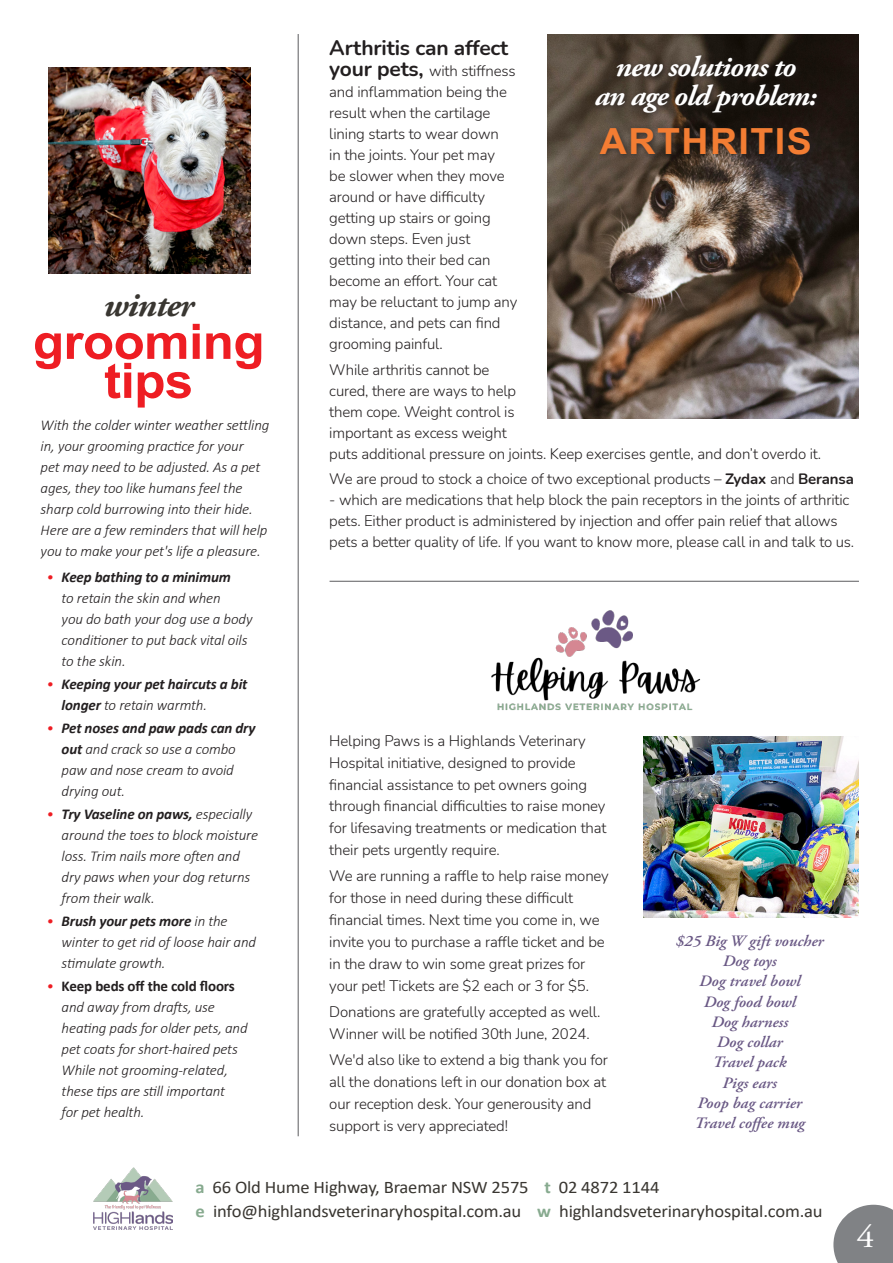
<style>
.page{position:relative;width:893px;height:1263px;background:#fff}
.page>*{position:absolute;margin:0;border:0;box-sizing:border-box;transform-origin:0 0}
.t1{font:700 48.9px/39px "Arial";letter-spacing:-.01em;color:#ee1d23;text-align:center;scale:1.04 1}
.t2{font:700 36px "Arial";letter-spacing:.04em;color:#f37d33;scale:1.04 1}
.t3{font:italic 700 34.5px "Adobe Garamond Pro";letter-spacing:-.03em;color:#393631;scale:1.04 1}
.t4{font:32.4px "Adobe Garamond Pro";color:#fff;scale:1.11 1}
.t5{font:italic 700 28.8px/28.5px "Adobe Garamond Pro";letter-spacing:-.03em;color:#fff;text-align:center;scale:1.04 1}
.t6{font:700 21px "Nunito";letter-spacing:-.01em;color:#231f20}
.t7{font:17.7px/24.8px "Calibri";letter-spacing:-.01em;color:#393631;scale:1.05 1}
.t8{font:italic 600 15.9px/20.2px "Adobe Garamond Pro";color:#6a5985;text-align:center;scale:1.04 1}
.t9{font:300 15px/21px "Nunito";letter-spacing:-.01em;color:#231f20}
.t10{font:italic 300 15px/21px "Calibri";letter-spacing:-.01em;color:#231f20}
.t11{font:italic 700 15px/21px "Calibri";letter-spacing:-.01em;color:#231f20}
.s1{color:#ee1d23}
.s2{font-weight:700}
.s3{font-weight:300;color:#ee1d23}
.s4{font-weight:300}
.s5{font-weight:700;font-style:normal}
.s6{font-weight:700;font-size:21px}
.s7{font-weight:700;color:#87aa8f}
</style>
<div class="page">
<img style="left:48px;top:68px;width:202px;height:206px">
<img style="left:643px;top:737px;width:216px;height:180px">
<img style="left:547px;top:34px;width:312px;height:385px">
<hr style="left:298px;top:34px;width:1px;height:1102px;background:#636366">
<svg style="left:833px;top:1205px;width:60px;height:58px;background:#8f9093"></svg>
<img style="left:94px;top:1167px;width:79px;height:63px">
<div style="left:591px;top:51px;width:233px;height:111px;background:#231f20;opacity:.75"></div>
<hr style="left:330px;top:581px;width:529px;height:1px;background:#636366">
<img style="left:491px;top:610px;width:210px;height:101px">
<h3 class="t3" style="left:103px;top:285px;width:88px">winter</h3>
<h1 class="t1" style="left:33px;top:323px;width:224px">grooming tips</h1>
<p class="t10" style="left:41px;top:415px;width:230px">With the colder winter weather settling in, your grooming practice for your<br>pet may need to be adjusted. As a pet ages, they too like humans feel the sharp cold burrowing into their hide.<br>Here are a few reminders that will help you to make your pet's life a pleasure.</p>
<p class="t10" style="left:62px;top:566px;width:192px;text-indent:-15px"><span class="s1">•</span> <span class="s2">Keep bathing to a minimum<br></span>to retain the skin and when<br>you do bath your dog use a body conditioner to put back vital oils to the skin.</p>
<p class="t11" style="left:62px;top:673px;width:187px;text-indent:-15px"><span class="s3">•</span> Keeping your pet haircuts a bit longer <span class="s4">to retain warmth.</span></p>
<p class="t10" style="left:62px;top:717px;width:195px;text-indent:-15px"><span class="s1">•</span> <span class="s2">Pet noses and paw pads can dry out</span> and crack so use a combo paw and nose cream to avoid drying out.</p>
<p class="t10" style="left:62px;top:803px;width:198px;text-indent:-15px"><span class="s1">•</span> <span class="s2">Try Vaseline on paws,</span> especially around the toes to block moisture loss. Trim nails more often and dry paws when your dog returns from their walk.</p>
<p class="t10" style="left:62px;top:910px;width:196px;text-indent:-15px"><span class="s1">•</span> <span class="s2">Brush your pets more</span> in the winter to get rid of loose hair and stimulate growth.</p>
<p class="t10" style="left:62px;top:976px;width:188px;text-indent:-15px"><span class="s1">•</span> <span class="s5">Keep beds off the cold floors </span>and away from drafts, use heating pads for older pets, and pet coats for short-haired pets<br>While not grooming-related, these tips are still important<br>for pet health.</p>
<h3 class="t6" style="left:329px;top:33px;width:181px">Arthritis can affect</h3>
<p class="t9" style="left:329px;top:60px;width:190px"><span class="s6">your pets,</span> with stiffness and inflammation being the result when the cartilage lining starts to wear down<br>in the joints. Your pet may<br>be slower when they move around or have difficulty getting up stairs or going down steps. Even just getting into their bed can become an effort. Your cat may be reluctant to jump any distance, and pets can find grooming painful.</p>
<p class="t9" style="left:329px;top:358px;width:493px">While arthritis cannot be<br>cured, there are ways to help<br>them cope. Weight control is<br>important as excess weight<br>puts additional pressure on joints. Keep exercises gentle, and don’t overdo it.</p>
<p class="t9" style="left:329px;top:467px;width:526px">We are proud to stock a choice of two exceptional products – <span class="s2">Zydax</span> and <span class="s2">Beransa</span></p>
<p class="t9" style="left:329px;top:488px;width:526px">- which are medications that help block the pain receptors in the joints of arthritic pets. Either product is administered by injection and offer pain relief that allows pets a better quality of life. If you want to know more, please call in and talk to us.</p>
<h3 class="t5" style="left:595px;top:54px;width:215px">new solutions to<br>an age old problem:</h3>
<h2 class="t2" style="left:600px;top:116px;width:205px">ARTHRITIS</h2>
<p class="t9" style="left:329px;top:729px;width:279px;line-height:21.9px">Helping Paws is a Highlands Veterinary Hospital initiative, designed to provide financial assistance to pet owners going through financial difficulties to raise money for lifesaving treatments or medication that their pets urgently require.</p>
<p class="t9" style="left:329px;top:865px;width:281px;line-height:21.9px">We are running a raffle to help raise money for those in need during these difficult financial times. Next time you come in, we invite you to purchase a raffle ticket and be in the draw to win some great prizes for your pet! Tickets are $2 each or 3 for $5.</p>
<p class="t9" style="left:329px;top:1000px;width:273px;line-height:21.9px">Donations are gratefully accepted as well.<br>Winner will be notified 30th June, 2024.</p>
<p class="t9" style="left:329px;top:1048px;width:280px;line-height:21.9px">We'd also like to extend a big thank you for all the donations left in our donation box at our reception desk. Your generousity and support is very appreciated!</p>
<p class="t8" style="left:676px;top:931px;width:144px">$25 Big W gift voucher<br>Dog toys<br>Dog travel bowl<br>Dog food bowl<br>Dog harness<br>Dog collar<br>Travel pack<br>Pigs ears<br>Poop bag carrier<br>Travel coffee mug</p>
<p class="t7" style="left:196px;top:1174px;width:599px"><span class="s7">a</span> 66 Old Hume Highway, Braemar NSW 2575 <span class="s7">t</span> 02 4872 1144<br><span class="s7">e</span> info@highlandsveterinaryhospital.com.au <span class="s7">w</span> highlandsveterinaryhospital.com.au</p>
<h3 class="t4" style="left:856px;top:1217px;width:18px">4</h3>
</div>
